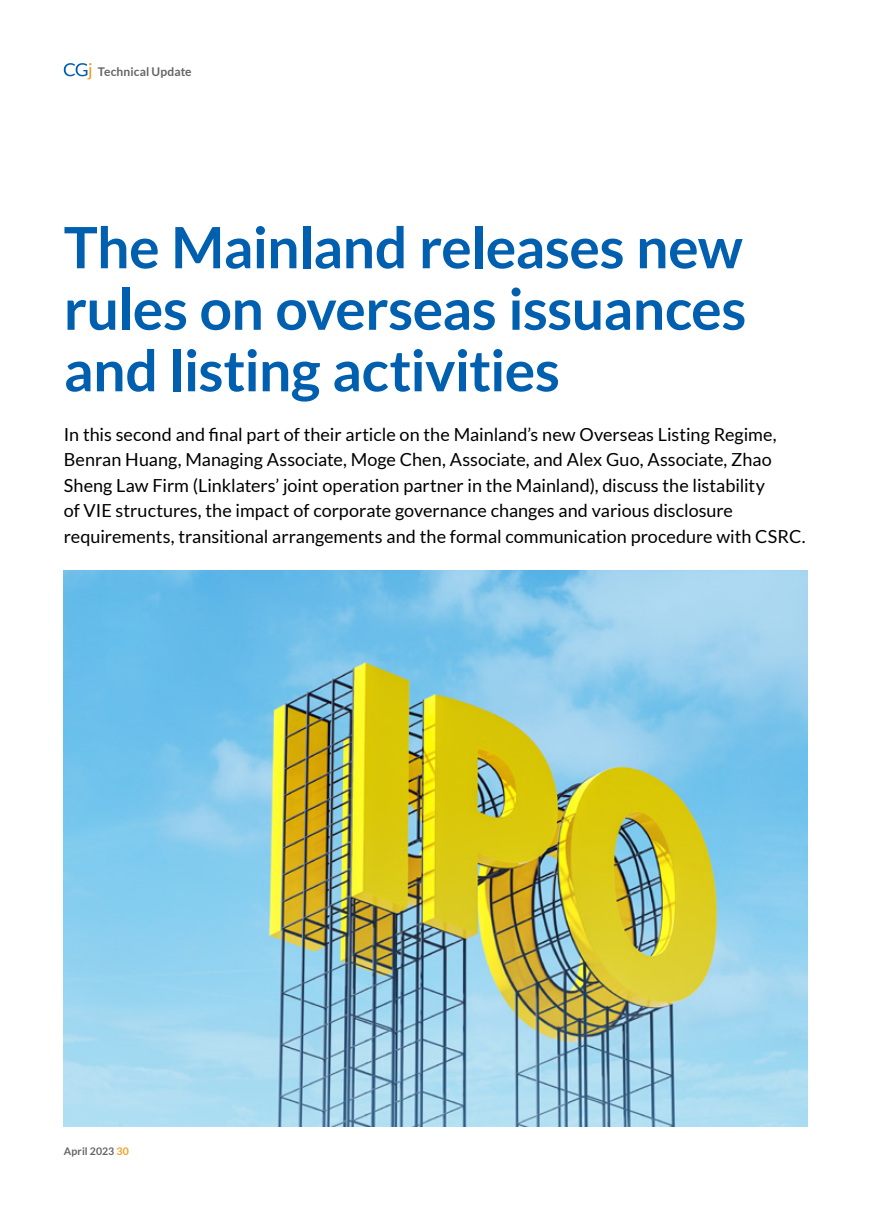
<style>
.page{position:relative;width:893px;height:1212px;background:#fff}
.page>*{position:absolute;margin:0;border:0;box-sizing:border-box;transform-origin:0 0}
.t1{font:700 57px/61.5px "Lato";letter-spacing:-.01em;color:#005fae;text-align:justify}
.t2{font:18px/25.5px "Lato";color:#000}
.t3{font:700 12px "Lato";letter-spacing:.005em;color:#636466}
.t4{font:700 10.5px "Lato";letter-spacing:.015em;color:#636466}
.s1{color:#f99d1c}
</style>
<div class="page">
<svg style="left:64px;top:63px;width:28px;height:16px"></svg>
<img style="left:64px;top:570px;width:744px;height:557px">
<p class="t3" style="left:98px;top:65px;width:95px">Technical Update</p>
<h1 class="t1" style="left:64px;top:216px;width:684px">The Mainland releases new rules on overseas issuances and listing activities</h1>
<p class="t2" style="left:64px;top:421px;width:743px">In this second and final part of their article on the Mainland’s new Overseas Listing Regime, Benran Huang, Managing Associate, Moge Chen, Associate, and Alex Guo, Associate, Zhao Sheng Law Firm (Linklaters’ joint operation partner in the Mainland), discuss the listability<br>of VIE structures, the impact of corporate governance changes and various disclosure requirements, transitional arrangements and the formal communication procedure with CSRC.</p>
<p class="t4" style="left:64px;top:1145px;width:67px">April 2023 <span class="s1">30</span></p>
</div>
